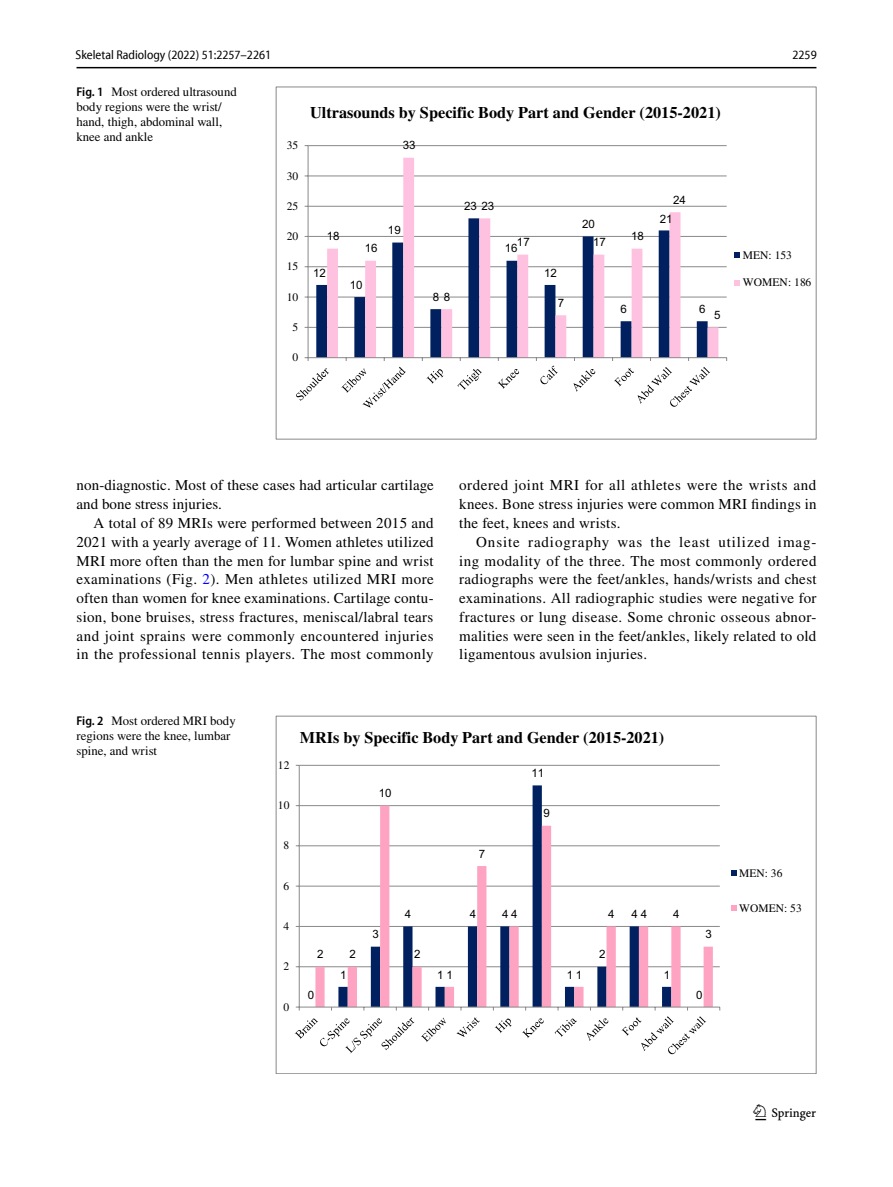
<style>
.page{position:relative;width:893px;height:1187px;background:#fff}
.page>*{position:absolute;margin:0;border:0;box-sizing:border-box;transform-origin:0 0}
.t1{font:22.5px "Springnew Regular 3";color:#000}
.t2{font:700 16.2px "Times";color:#000}
.t3{font:16.2px "Times Bold 2";color:#000}
.t4{font:15px/18.8px "STIX";letter-spacing:.015em;color:#000;text-align:justify}
.t5{font:12.75px/15px "STIX";color:#000}
.t6{font:semi-condensed 12.75px "Myriad Pro Unic";color:#000}
.t7{font:11.55px "Arial";color:#000}
.t8{font:11.55px "Times";letter-spacing:.005em;color:#000}
.t9{font:11.55px "Arial 2";letter-spacing:.245em;color:#000}
.t10{font:11.55px "Times Roman 2";letter-spacing:.005em;color:#000}
.s1{font-family:"Myriad Pro";font-weight:600;font-stretch:semi-condensed}
.s2{color:#00f}
</style>
<div class="page">
<hr style="left:77px;top:67px;width:739px;height:1px;background:#000">
<hr style="left:308px;top:327px;width:419px;height:1px;background:#898989">
<hr style="left:308px;top:297px;width:419px;height:1px;background:#898989">
<hr style="left:308px;top:266px;width:419px;height:1px;background:#898989">
<hr style="left:308px;top:236px;width:419px;height:1px;background:#898989">
<hr style="left:308px;top:206px;width:419px;height:1px;background:#898989">
<hr style="left:308px;top:176px;width:419px;height:1px;background:#898989">
<hr style="left:308px;top:145px;width:419px;height:1px;background:#898989">
<svg style="left:316px;top:266px;width:11px;height:91px"></svg>
<svg style="left:327px;top:158px;width:391px;height:199px"></svg>
<hr style="left:308px;top:146px;width:1px;height:211px;background:#898989">
<hr style="left:308px;top:357px;width:419px;height:1px;background:#898989">
<svg style="left:296px;top:368px;width:33px;height:33px"></svg>
<svg style="left:341px;top:367px;width:65px;height:40px"></svg>
<svg style="left:426px;top:369px;width:17px;height:15px"></svg>
<svg style="left:457px;top:369px;width:25px;height:21px"></svg>
<svg style="left:498px;top:369px;width:21px;height:20px"></svg>
<svg style="left:536px;top:357px;width:22px;height:27px"></svg>
<svg style="left:573px;top:369px;width:22px;height:23px"></svg>
<svg style="left:614px;top:367px;width:96px;height:40px"></svg>
<svg style="left:735px;top:252px;width:5px;height:6px"></svg>
<svg style="left:735px;top:280px;width:5px;height:6px"></svg>
<hr style="left:299px;top:966px;width:421px;height:1px;background:#898989">
<hr style="left:299px;top:926px;width:421px;height:1px;background:#898989">
<hr style="left:299px;top:885px;width:421px;height:1px;background:#898989">
<hr style="left:299px;top:845px;width:421px;height:1px;background:#898989">
<hr style="left:299px;top:805px;width:421px;height:1px;background:#898989">
<hr style="left:299px;top:765px;width:421px;height:1px;background:#898989">
<svg style="left:315px;top:805px;width:398px;height:201px"></svg>
<hr style="left:299px;top:765px;width:1px;height:241px;background:#898989">
<hr style="left:299px;top:1006px;width:421px;height:1px;background:#898989">
<svg style="left:295px;top:1017px;width:119px;height:36px"></svg>
<svg style="left:421px;top:1017px;width:25px;height:25px"></svg>
<svg style="left:456px;top:1017px;width:23px;height:19px"></svg>
<svg style="left:495px;top:1018px;width:17px;height:15px"></svg>
<svg style="left:522px;top:1018px;width:22px;height:20px"></svg>
<svg style="left:555px;top:1018px;width:21px;height:18px"></svg>
<svg style="left:587px;top:1018px;width:21px;height:22px"></svg>
<svg style="left:621px;top:1016px;width:85px;height:38px"></svg>
<svg style="left:731px;top:870px;width:6px;height:6px"></svg>
<svg style="left:731px;top:905px;width:6px;height:6px"></svg>
<p class="t6" style="left:76px;top:50px;width:197px">Skeletal Radiology (2022) 51:2257–2261</p>
<p class="t6" style="left:792px;top:50px;width:26px">2259</p>
<p class="t5" style="left:77px;top:85px;width:162px"><span class="s1">Fig. 1</span> Most ordered ultrasound body regions were the wrist/ hand, thigh, abdominal wall, knee and ankle</p>
<p class="t8" style="left:287px;top:139px;width:13px">35</p>
<p class="t8" style="left:287px;top:169px;width:13px">30</p>
<p class="t8" style="left:287px;top:199px;width:13px">25</p>
<p class="t8" style="left:287px;top:230px;width:13px">20</p>
<p class="t8" style="left:287px;top:260px;width:13px">15</p>
<p class="t8" style="left:287px;top:290px;width:13px">10</p>
<p class="t8" style="left:292px;top:320px;width:7px">5</p>
<p class="t8" style="left:292px;top:351px;width:7px">0</p>
<p class="t2" style="left:310px;top:102px;width:412px">Ultrasounds by Specific Body Part and Gender (2015-2021)</p>
<p class="t7" style="left:403px;top:139px;width:14px">33</p>
<p class="t7" style="left:327px;top:229px;width:14px">18</p>
<p class="t7" style="left:313px;top:266px;width:14px">12</p>
<p class="t7" style="left:365px;top:241px;width:14px">16</p>
<p class="t7" style="left:350px;top:278px;width:14px">10</p>
<p class="t7" style="left:388px;top:223px;width:14px">19</p>
<p class="t7" style="left:464px;top:199px;width:32px">23 23</p>
<p class="t7" style="left:517px;top:235px;width:14px">17</p>
<p class="t7" style="left:505px;top:242px;width:14px">16</p>
<p class="t7" style="left:433px;top:290px;width:19px">8 8</p>
<p class="t7" style="left:544px;top:266px;width:14px">12</p>
<p class="t7" style="left:558px;top:296px;width:8px">7</p>
<p class="t7" style="left:582px;top:217px;width:14px">20</p>
<p class="t7" style="left:593px;top:235px;width:14px">17</p>
<p class="t7" style="left:631px;top:229px;width:14px">18</p>
<p class="t7" style="left:673px;top:193px;width:14px">24</p>
<p class="t7" style="left:660px;top:212px;width:14px">21</p>
<p class="t7" style="left:620px;top:302px;width:8px">6</p>
<p class="t7" style="left:699px;top:302px;width:8px">6</p>
<p class="t7" style="left:714px;top:308px;width:8px">5</p>
<p class="t8" style="left:743px;top:248px;width:51px">MEN: 153</p>
<p class="t8" style="left:743px;top:276px;width:70px">WOMEN: 186</p>
<p class="t4" style="left:77px;top:477px;width:359px">non-diagnostic. Most of these cases had articular cartilage and bone stress injuries.</p>
<p class="t4" style="left:77px;top:514px;width:359px;text-indent:17px">A total of 89 MRIs were performed between 2015 and 2021 with a yearly average of 11. Women athletes utilized MRI more often than the men for lumbar spine and wrist examinations (Fig. <span class="s2">2</span>). Men athletes utilized MRI more often than women for knee examinations. Cartilage contu&shy;sion, bone bruises, stress fractures, meniscal/labral tears and joint sprains were commonly encountered injuries in the professional tennis players. The most commonly</p>
<p class="t4" style="left:459px;top:477px;width:359px">ordered joint MRI for all athletes were the wrists and knees. Bone stress injuries were common MRI findings in the feet, knees and wrists.</p>
<p class="t4" style="left:459px;top:533px;width:359px;text-indent:17px">Onsite radiography was the least utilized imag&shy;ing modality of the three. The most commonly ordered radiographs were the feet/ankles, hands/wrists and chest examinations. All radiographic studies were negative for fractures or lung disease. Some chronic osseous abnor&shy;malities were seen in the feet/ankles, likely related to old ligamentous avulsion injuries.</p>
<p class="t5" style="left:77px;top:714px;width:161px"><span class="s1">Fig. 2</span> Most ordered MRI body regions were the knee, lumbar spine, and wrist</p>
<p class="t10" style="left:278px;top:758px;width:13px">12</p>
<p class="t10" style="left:278px;top:798px;width:13px">10</p>
<p class="t10" style="left:284px;top:839px;width:7px">8</p>
<p class="t10" style="left:284px;top:879px;width:7px">6</p>
<p class="t10" style="left:284px;top:919px;width:7px">4</p>
<p class="t10" style="left:284px;top:959px;width:7px">2</p>
<p class="t10" style="left:284px;top:1000px;width:7px">0</p>
<p class="t3" style="left:300px;top:728px;width:366px">MRIs by Specific Body Part and Gender (2015-2021)</p>
<p class="t9" style="left:379px;top:786px;width:14px">10</p>
<p class="t9" style="left:479px;top:846px;width:8px">7</p>
<p class="t9" style="left:531px;top:766px;width:14px">11</p>
<p class="t9" style="left:544px;top:806px;width:8px">9</p>
<p class="t9" style="left:317px;top:947px;width:8px">2</p>
<p class="t9" style="left:349px;top:947px;width:8px">2</p>
<p class="t9" style="left:308px;top:987px;width:8px">0</p>
<p class="t9" style="left:340px;top:967px;width:8px">1</p>
<p class="t9" style="left:373px;top:927px;width:8px">3</p>
<p class="t9" style="left:405px;top:907px;width:8px">4</p>
<p class="t9" style="left:414px;top:947px;width:8px">2</p>
<p class="t9" style="left:437px;top:967px;width:17px">11</p>
<p class="t9" style="left:470px;top:907px;width:8px">4</p>
<p class="t9" style="left:502px;top:907px;width:17px">44</p>
<p class="t9" style="left:567px;top:967px;width:17px">11</p>
<p class="t9" style="left:608px;top:907px;width:8px">4</p>
<p class="t9" style="left:673px;top:907px;width:8px">4</p>
<p class="t9" style="left:631px;top:907px;width:17px">44</p>
<p class="t9" style="left:599px;top:947px;width:8px">2</p>
<p class="t9" style="left:664px;top:967px;width:8px">1</p>
<p class="t9" style="left:705px;top:927px;width:8px">3</p>
<p class="t9" style="left:696px;top:987px;width:8px">0</p>
<p class="t10" style="left:739px;top:866px;width:45px">MEN: 36</p>
<p class="t10" style="left:739px;top:901px;width:64px">WOMEN: 53</p>
<h1 class="t1" style="left:755px;top:1104px;width:62px">1 3</h1>
</div>
